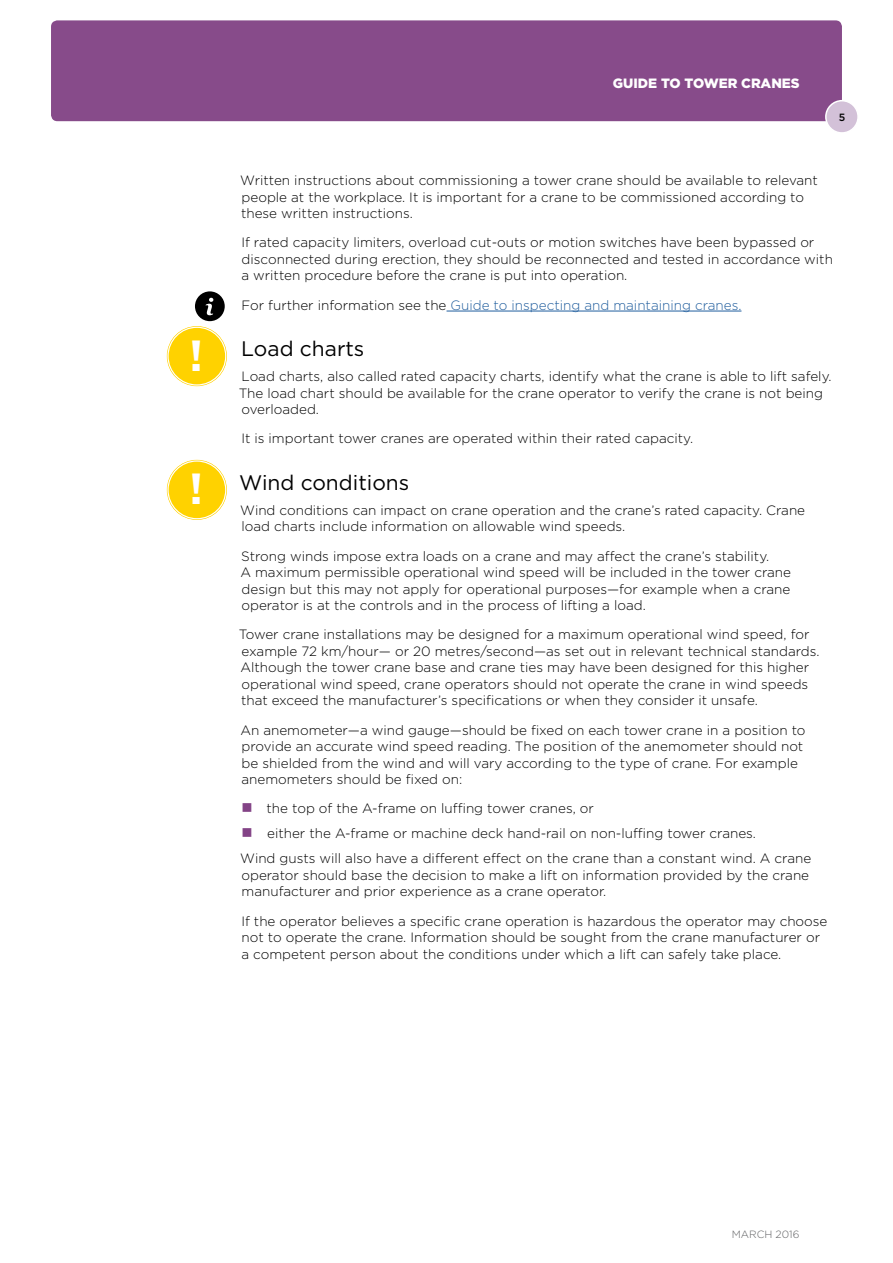
<style>
.page{position:relative;width:893px;height:1263px;background:#fff}
.page>*{position:absolute;margin:0;border:0;box-sizing:border-box;transform-origin:0 0}
.t1{font:700 43.5px "Gotham";color:#fff}
.Header_2{font:21px "Gotham";color:#000}
.Body_copy{font:300 13.5px/16.5px "Gotham";color:#000}
.Body_copy-2{font:300 13.5px "Gotham";color:#215e9e}
.t2{font:900 13.5px "Gotham";color:#fff}
.t3{font:300 10.5px "Gotham";color:#5f6062}
.t4{font:500 10.5px "Gotham";color:#000}
.s1{color:#000}
</style>
<div class="page">
<div style="left:51px;top:20px;width:791px;height:101px;background:#874b8a;border-radius:6px"></div>
<div style="left:826px;top:101px;width:32px;height:32px;background:#d3c1d8;border-radius:50%"></div>
<div style="left:825px;top:100px;width:34px;height:34px;border:2px solid #fff;border-radius:50%"></div>
<hr style="left:446px;top:311px;width:295px;height:1px;background:#215e9e">
<svg style="left:195px;top:291px;width:30px;height:30px"></svg>
<div style="left:167px;top:326px;width:60px;height:60px;background:#ffd200;border-radius:50%"></div>
<div style="left:165px;top:324px;width:64px;height:64px;border:1px solid #fff;border-radius:50%"></div>
<div style="left:167px;top:327px;width:59px;height:59px;border:1px solid #fff;border-radius:50%"></div>
<div style="left:167px;top:460px;width:60px;height:60px;background:#ffd200;border-radius:50%"></div>
<div style="left:165px;top:458px;width:64px;height:64px;border:1px solid #fff;border-radius:50%"></div>
<div style="left:167px;top:460px;width:59px;height:59px;border:1px solid #fff;border-radius:50%"></div>
<h1 class="t1" style="left:189px;top:329px;width:16px">!</h1>
<h1 class="t1" style="left:189px;top:463px;width:16px">!</h1>
<p class="t2" style="left:613px;top:75px;width:188px">GUIDE TO TOWER CRANES</p>
<p class="t4" style="left:839px;top:111px;width:8px">5</p>
<p class="Body_copy" style="left:240px;top:172px;width:579px">Written instructions about commissioning a tower crane should be available to relevant people at the workplace. It is important for a crane to be commissioned according to these written instructions.</p>
<p class="Body_copy" style="left:241px;top:234px;width:593px">If rated capacity limiters, overload cut-outs or motion switches have been bypassed or disconnected during erection, they should be reconnected and tested in accordance with a written procedure before the crane is put into operation.</p>
<p class="Body_copy-2" style="left:241px;top:297px;width:502px"><span class="s1">For further information see the</span> Guide to inspecting and maintaining cranes.</p>
<p class="Header_2" style="left:241px;top:336px;width:125px">Load charts</p>
<p class="Body_copy" style="left:239px;top:368px;width:594px">Load charts, also called rated capacity charts, identify what the crane is able to lift safely.<br>The load chart should be available for the crane operator to verify the crane is not being overloaded.</p>
<p class="Body_copy" style="left:241px;top:430px;width:453px">It is important tower cranes are operated within their rated capacity.</p>
<p class="Header_2" style="left:239px;top:470px;width:172px">Wind conditions</p>
<p class="Body_copy" style="left:240px;top:502px;width:566px">Wind conditions can impact on crane operation and the crane’s rated capacity. Crane load charts include information on allowable wind speeds.</p>
<p class="Body_copy" style="left:240px;top:547px;width:552px">Strong winds impose extra loads on a crane and may affect the crane’s stability.<br>A maximum permissible operational wind speed will be included in the tower crane design but this may not apply for operational purposes—for example when a crane operator is at the controls and in the process of lifting a load.</p>
<p class="Body_copy" style="left:239px;top:626px;width:582px">Tower crane installations may be designed for a maximum operational wind speed, for example 72 km/hour— or 20 metres/second—as set out in relevant technical standards.<br>Although the tower crane base and crane ties may have been designed for this higher operational wind speed, crane operators should not operate the crane in wind speeds that exceed the manufacturer’s specifications or when they consider it unsafe.</p>
<p class="Body_copy" style="left:240px;top:721px;width:567px">An anemometer—a wind gauge—should be fixed on each tower crane in a position to provide an accurate wind speed reading. The position of the anemometer should not be shielded from the wind and will vary according to the type of crane. For example anemometers should be fixed on:</p>
<p class="Body_copy" style="left:267px;top:800px;width:329px">the top of the A-frame on luffing tower cranes, or</p>
<p class="Body_copy" style="left:267px;top:825px;width:490px">either the A-frame or machine deck hand-rail on non-luffing tower cranes.</p>
<p class="Body_copy" style="left:240px;top:850px;width:572px">Wind gusts will also have a different effect on the crane than a constant wind. A crane operator should base the decision to make a lift on information provided by the crane manufacturer and prior experience as a crane operator.</p>
<p class="Body_copy" style="left:241px;top:913px;width:588px">If the operator believes a specific crane operation is hazardous the operator may choose not to operate the crane. Information should be sought from the crane manufacturer or a competent person about the conditions under which a lift can safely take place.</p>
<p class="t3" style="left:732px;top:1227px;width:69px">MARCH 2016</p>
</div>
